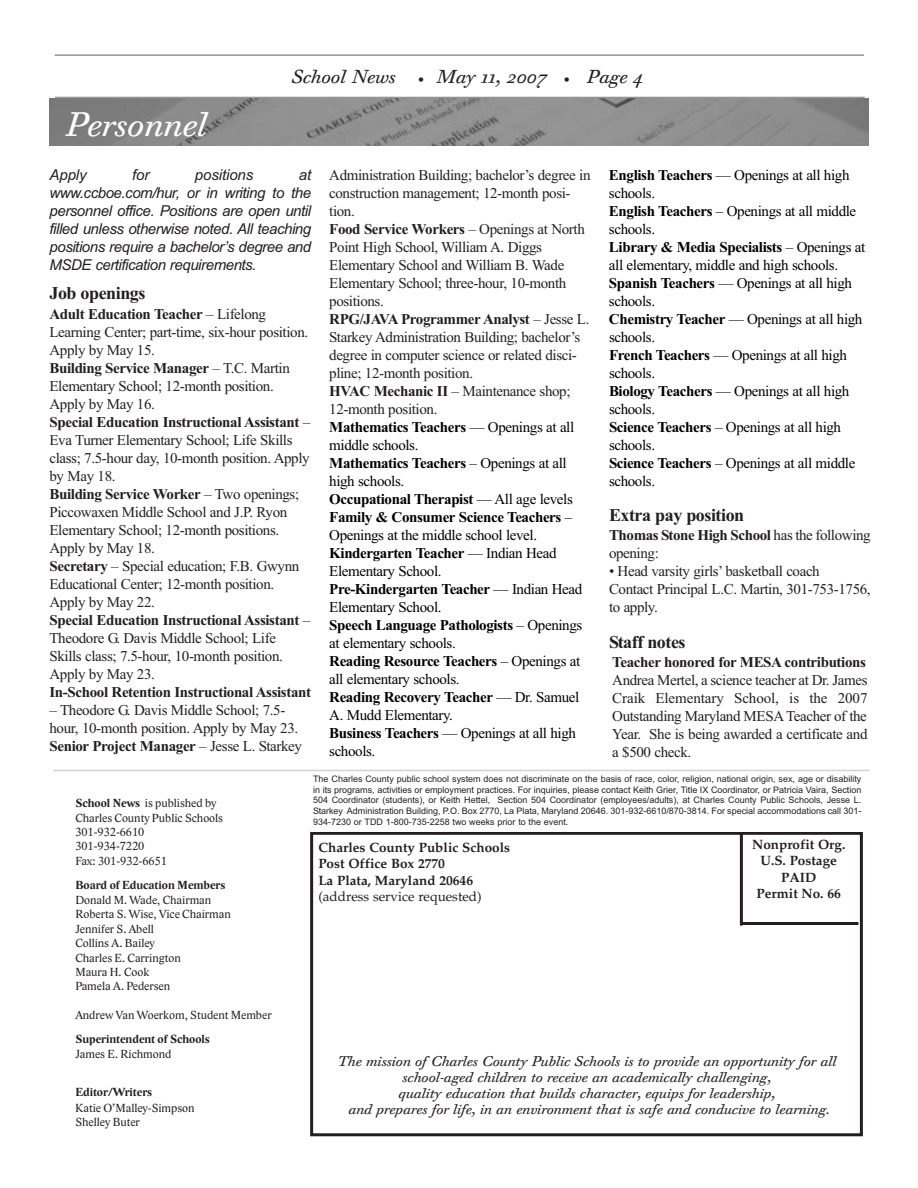
<style>
.page{position:relative;width:918px;height:1188px;background:#fff}
.page>*{position:absolute;margin:0;border:0;box-sizing:border-box;transform-origin:0 0}
.t1{font:italic 32.55px "Walbaum Text OT";color:#fff}
.t2{font:700 18px "Times New Roman";letter-spacing:-.025em;color:#231f20}
.t3{font:italic 18px "Walbaum Text OT";color:#231f20}
.t4{font:15px/18px "Times New Roman";letter-spacing:-.025em;color:#231f20}
.t5{font:15px/18px "Times New Roman";letter-spacing:-.025em;color:#000}
.t6{font:italic 15px/18px "Arial";letter-spacing:-.03em;color:#231f20;text-align:justify}
.t7{font:700 15px "Times New Roman";letter-spacing:-.025em;color:#231f20}
.t8{font:italic 15px "Arial";letter-spacing:-.005em;color:#231f20}
.t9{font:italic 13.5px/16.2px "Walbaum Text OT";color:#231f20;text-align:center}
.t10{font:700 13.5px/16.4px "Palatino";color:#231f20;text-align:center}
.t11{font:13.5px "Palatino";color:#231f20}
.t12{font:12px/14.4px "Lido STFCE";color:#231f20}
.t13{font:700 12px "Lido STFCE";color:#231f20}
.t14{font:9px/10.8px "Arial";color:#231f20;text-align:justify}
.s1{font-size:10.5px}
.s2{font-weight:700}
.s3{font-weight:700;color:#000}
.s4{color:#000}
</style>
<div class="page">
<div style="left:310px;top:832px;width:553px;height:304px;border:3px solid #231f20"></div>
<hr style="left:740px;top:833px;width:3px;height:93px;background:#231f20">
<hr style="left:741px;top:922px;width:117px;height:3px;background:#231f20">
<hr style="left:53px;top:770px;width:817px;height:1px;background:#d1d2d4">
<img style="left:50px;top:98px;width:819px;height:47px">
<hr style="left:55px;top:54px;width:809px;height:2px;background:#939598">
<hr style="left:55px;top:97px;width:810px;height:1px;background:#939598">
<h1 class="t1" style="left:65px;top:113px;width:143px">Personnel</h1>
<p class="t3" style="left:292px;top:70px;width:106px">School News</p>
<p class="t3" style="left:418px;top:70px;width:226px"><span class="s1">•</span> May 11, 2007 <span class="s1">•</span> Page 4</p>
<p class="t6" style="left:50px;top:166px;width:39px">Apply</p>
<p class="t6" style="left:132px;top:166px;width:19px">for</p>
<p class="t8" style="left:195px;top:166px;width:60px">positions</p>
<p class="t6" style="left:50px;top:166px;width:263px;text-indent:249px">at www.ccboe.com/hur, or in writing to the personnel office. Positions are open until filled unless otherwise noted. All teaching positions require a bachelor’s degree and MSDE certification requirements.</p>
<p class="t2" style="left:50px;top:283px;width:98px">Job openings</p>
<p class="t4" style="left:49px;top:305px;width:262px"><span class="s2">Adult Education Teacher</span> – Lifelong Learning Center; part-time, six-hour position.<br>Apply by May 15.<br><span class="s2">Building Service Manager</span> – T.C. Martin Elementary School; 12-month position.<br>Apply by May 16.<br><span class="s2">Special Education Instructional Assistant</span> – Eva Turner Elementary School; Life Skills class; 7.5-hour day, 10-month position. Apply by May 18.<br><span class="s2">Building Service Worker</span> – Two openings; Piccowaxen Middle School and J.P. Ryon Elementary School; 12-month positions.<br>Apply by May 18.<br><span class="s2">Secretary</span> – Special education; F.B. Gwynn Educational Center; 12-month position.<br>Apply by May 22.<br><span class="s2">Special Education Instructional Assistant</span> – Theodore G. Davis Middle School; Life Skills class; 7.5-hour, 10-month position.<br>Apply by May 23.</p>
<p class="t7" style="left:50px;top:683px;width:263px">In-School Retention Instructional Assistant</p>
<p class="t4" style="left:50px;top:701px;width:254px">– Theodore G. Davis Middle School; 7.5- hour, 10-month position. Apply by May 23.<br><span class="s2">Senior Project Manager</span> – Jesse L. Starkey</p>
<p class="t4" style="left:329px;top:165px;width:263px">Administration Building; bachelor’s degree in construction management; 12-month posi&shy;tion.<br><span class="s2">Food Service Workers</span> – Openings at North<br>Point High School, William A. Diggs<br>Elementary School and William B. Wade<br>Elementary School; three-hour, 10-month positions.<br><span class="s2">RPG/JAVA Programmer Analyst</span> – Jesse L.<br>Starkey Administration Building; bachelor’s degree in computer science or related disci&shy;pline; 12-month position.<br><span class="s2">HVAC Mechanic II</span> – Maintenance shop;<br>12-month position.<br><span class="s3">Mathematics Teachers</span> <span class="s4">— Openings at all middle schools.<br></span><span class="s3">Mathematics Teachers</span> <span class="s4">– Openings at all high schools.<br></span><span class="s3">Occupational Therapist</span> <span class="s4">— All age levels<br></span><span class="s3">Family &amp; Consumer Science Teachers</span> <span class="s4">–<br>Openings at the middle school level.<br></span><span class="s3">Kindergarten Teacher</span> <span class="s4">— Indian Head<br>Elementary School.<br></span><span class="s3">Pre-Kindergarten Teacher</span> <span class="s4">— Indian Head<br>Elementary School.<br></span><span class="s3">Speech Language Pathologists</span> <span class="s4">– Openings at elementary schools.<br></span><span class="s3">Reading Resource Teachers</span> <span class="s4">– Openings at all elementary schools.<br></span><span class="s3">Reading Recovery Teacher</span> <span class="s4">— Dr. Samuel<br>A. Mudd Elementary.<br></span><span class="s3">Business Teachers</span> <span class="s4">— Openings at all high schools.</span></p>
<p class="t5" style="left:609px;top:165px;width:258px"><span class="s2">English Teachers</span> — Openings at all high schools.<br><span class="s2">English Teachers</span> – Openings at all middle schools.<br><span class="s2">Library &amp; Media Specialists</span> – Openings at all elementary, middle and high schools.<br><span class="s2">Spanish Teachers</span> — Openings at all high schools.<br><span class="s2">Chemistry Teacher</span> — Openings at all high schools.<br><span class="s2">French Teachers</span> — Openings at all high schools.<br><span class="s2">Biology Teachers</span> — Openings at all high schools.<br><span class="s2">Science Teachers</span> – Openings at all high schools.<br><span class="s2">Science Teachers</span> – Openings at all middle schools.</p>
<p class="t2" style="left:609px;top:504px;width:137px">Extra pay position</p>
<p class="t4" style="left:609px;top:526px;width:263px"><span class="s2">Thomas Stone High School</span> has the following opening:</p>
<p class="t4" style="left:609px;top:562px;width:263px">• Head varsity girls’ basketball coach<br>Contact Principal L.C. Martin, 301-753-1756, to apply.</p>
<p class="t2" style="left:609px;top:631px;width:78px">Staff notes</p>
<p class="t7" style="left:612px;top:653px;width:255px">Teacher honored for MESA contributions</p>
<p class="t4" style="left:612px;top:671px;width:257px;text-align:justify">Andrea Mertel, a science teacher at Dr. James Craik Elementary School, is the 2007<br>Outstanding Maryland MESA Teacher of the Year. She is being awarded a certificate and a $500 check.</p>
<p class="t12" style="left:75px;top:796px;width:149px"><span class="s2">School News</span> is published by<br>Charles County Public Schools<br>301-932-6610<br>301-934-7220<br>Fax: 301-932-6651</p>
<p class="t13" style="left:75px;top:878px;width:152px">Board of Education Members</p>
<p class="t12" style="left:75px;top:893px;width:157px">Donald M. Wade, Chairman<br>Roberta S. Wise, Vice Chairman<br>Jennifer S. Abell<br>Collins A. Bailey<br>Charles E. Carrington<br>Maura H. Cook<br>Pamela A. Pedersen</p>
<p class="t12" style="left:75px;top:1008px;width:198px">Andrew Van Woerkom, Student Member</p>
<p class="t13" style="left:75px;top:1032px;width:136px">Superintendent of Schools</p>
<p class="t12" style="left:75px;top:1047px;width:97px">James E. Richmond</p>
<p class="t13" style="left:75px;top:1084px;width:78px">Editor/Writers</p>
<p class="t12" style="left:75px;top:1101px;width:121px">Katie O’Malley-Simpson<br>Shelley Buter</p>
<p class="t14" style="left:313px;top:773px;width:550px">The Charles County public school system does not discriminate on the basis of race, color, religion, national origin, sex, age or disability in its programs, activities or employment practices. For inquiries, please contact Keith Grier, Title IX Coordinator, or Patricia Vaira, Section 504 Coordinator (students), or Keith Hettel, Section 504 Coordinator (employees/adults), at Charles County Public Schools, Jesse L.<br>Starkey Administration Building, P.O. Box 2770, La Plata, Maryland 20646. 301-932-6610/870-3814. For special accommodations call 301- 934-7230 or TDD 1-800-735-2258 two weeks prior to the event.</p>
<p class="t10" style="left:318px;top:839px;width:193px;text-align:left">Charles County Public Schools<br>Post Office Box 2770<br>La Plata, Maryland 20646</p>
<p class="t11" style="left:318px;top:889px;width:165px">(address service requested)</p>
<p class="t10" style="left:752px;top:836px;width:95px">Nonprofit Org.<br>U.S. Postage<br>PAID<br>Permit No. 66</p>
<p class="t9" style="left:337px;top:1055px;width:500px">The mission of Charles County Public Schools is to provide an opportunity for all school-aged children to receive an academically challenging,<br>quality education that builds character, equips for leadership,<br>and prepares for life, in an environment that is safe and conducive to learning.</p>
</div>
